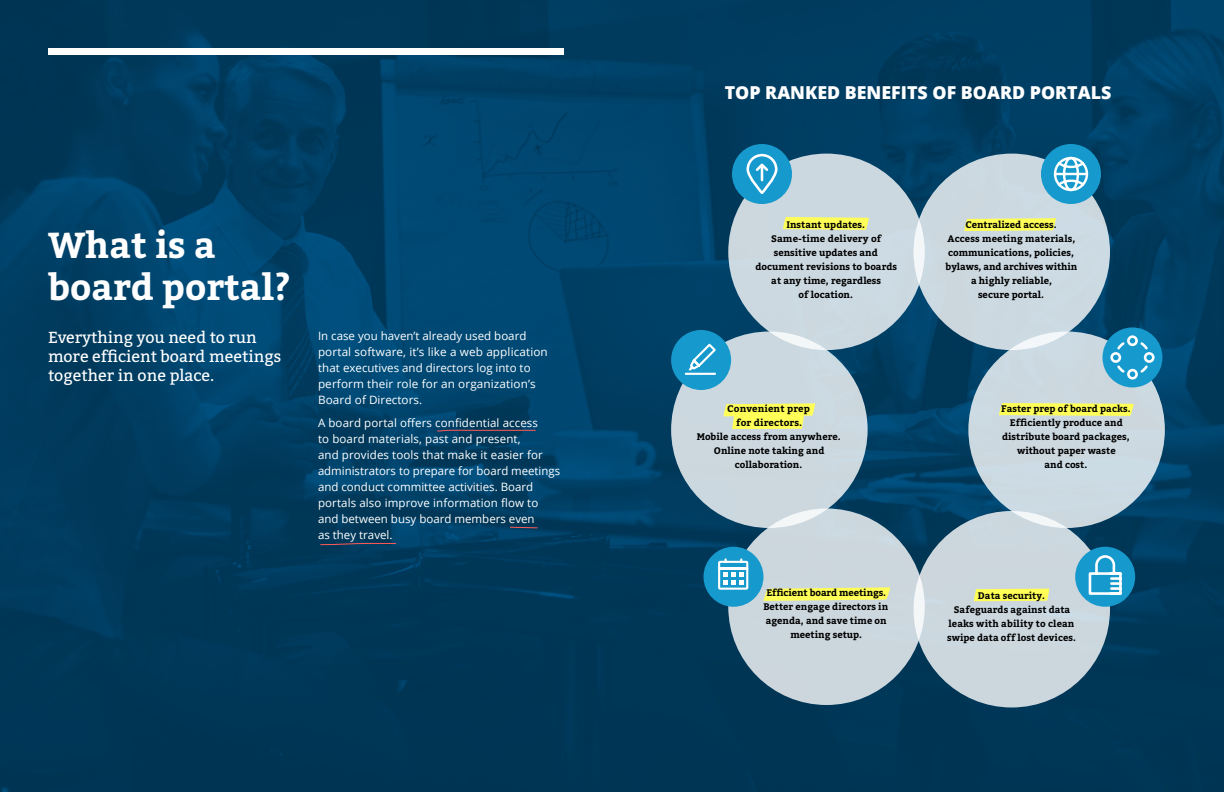
<style>
.page{position:relative;width:1224px;height:792px;background:#fff}
.page>*{position:absolute;margin:0;border:0;box-sizing:border-box;transform-origin:0 0}
.t1{font:700 36px/42px "Bitter";color:#fff}
.t2{font:800 17.8px "Open Sans";color:#fff}
.t3{font:16px/19px "Bitter";color:#fff}
.t4{font:11.5px/16px "Open Sans";letter-spacing:.01em;color:#fff}
.t5{font:700 9.5px/14px "Bitter";color:#000;text-align:center}
</style>
<div class="page">
<img style="left:0;top:0;width:1224px;height:792px">
<div style="left:914px;top:154px;width:196px;height:196px;background:#ccd9e1;border-radius:50%"></div>
<div style="left:968px;top:332px;width:197px;height:196px;background:#ccd9e1;border-radius:50%"></div>
<div style="left:914px;top:511px;width:196px;height:197px;background:#ccd6dd;border-radius:50%"></div>
<div style="left:728px;top:154px;width:197px;height:196px;background:#ccd8e0;border-radius:50%"></div>
<div style="left:671px;top:332px;width:197px;height:196px;background:#ccd8df;border-radius:50%"></div>
<div style="left:728px;top:508px;width:197px;height:197px;background:#ccd6dd;border-radius:50%"></div>
<div style="left:48px;top:48px;width:516px;height:7px;background:#fff"></div>
<div style="left:732px;top:144px;width:60px;height:60px;background:#1699cc;border-radius:50%"></div>
<svg style="left:746px;top:153px;width:32px;height:41px"></svg>
<div style="left:704px;top:547px;width:60px;height:60px;background:#1699cc;border-radius:50%"></div>
<svg style="left:718px;top:558px;width:31px;height:32px"></svg>
<div style="left:1075px;top:547px;width:60px;height:60px;background:#1699cc;border-radius:50%"></div>
<svg style="left:1088px;top:555px;width:34px;height:40px"></svg>
<div style="left:671px;top:330px;width:60px;height:60px;background:#1699cc;border-radius:50%"></div>
<svg style="left:688px;top:343px;width:28px;height:28px"></svg>
<hr style="left:686px;top:373px;width:29px;height:2px;background:#fff">
<div style="left:1041px;top:144px;width:60px;height:60px;background:#1699cc;border-radius:50%"></div>
<svg style="left:1053px;top:156px;width:36px;height:36px"></svg>
<svg style="left:509px;top:526px;width:30px;height:3px"></svg>
<svg style="left:319px;top:542px;width:78px;height:4px"></svg>
<svg style="left:783px;top:217px;width:86px;height:13px"></svg>
<svg style="left:964px;top:218px;width:92px;height:13px"></svg>
<svg style="left:763px;top:587px;width:127px;height:14px;background:#f6f86c"></svg>
<svg style="left:974px;top:589px;width:75px;height:12px"></svg>
<svg style="left:723px;top:403px;width:92px;height:26px;background:#f6f86e"></svg>
<svg style="left:999px;top:403px;width:135px;height:13px;background:#fafb63"></svg>
<div style="left:1102px;top:327px;width:60px;height:60px;background:#1699cc;border-radius:50%"></div>
<svg style="left:1109px;top:334px;width:47px;height:47px"></svg>
<svg style="left:436px;top:429px;width:101px;height:3px"></svg>
<h1 class="t1" style="left:48px;top:224px;width:244px">What is a board portal?</h1>
<h3 class="t3" style="left:48px;top:328px;width:235px">Everything you need to run more efficient board meetings together in one place.</h3>
<p class="t4" style="left:318px;top:328px;width:231px">In case you haven’t already used board portal software, it’s like a web application that executives and directors log into to perform their role for an organization’s Board of Directors.</p>
<p class="t4" style="left:318px;top:415px;width:244px">A board portal offers confidential access<br>to board materials, past and present,<br>and provides tools that make it easier for administrators to prepare for board meetings and conduct committee activities. Board portals also improve information flow to and between busy board members even<br>as they travel.</p>
<h2 class="t2" style="left:725px;top:79px;width:388px">TOP RANKED BENEFITS OF BOARD PORTALS</h2>
<p class="t5" style="left:756px;top:217px;width:143px">Instant updates.<br>Same-time delivery of sensitive updates and document revisions to boards at any time, regardless<br>of location.</p>
<p class="t5" style="left:697px;top:402px;width:145px">Convenient prep<br>for directors.<br>Mobile access from anywhere.<br>Online note taking and collaboration.</p>
<p class="t5" style="left:763px;top:586px;width:126px">Efficient board meetings.<br>Better engage directors in agenda, and save time on meeting setup.</p>
<p class="t5" style="left:946px;top:217px;width:133px">Centralized access.<br>Access meeting materials, communications, policies, bylaws, and archives within a highly reliable,<br>secure portal.</p>
<p class="t5" style="left:1001px;top:402px;width:131px">Faster prep of board packs.<br>Efficiently produce and distribute board packages, without paper waste<br>and cost.</p>
<p class="t5" style="left:947px;top:588px;width:130px">Data security.<br>Safeguards against data leaks with ability to clean swipe data off lost devices.</p>
</div>
